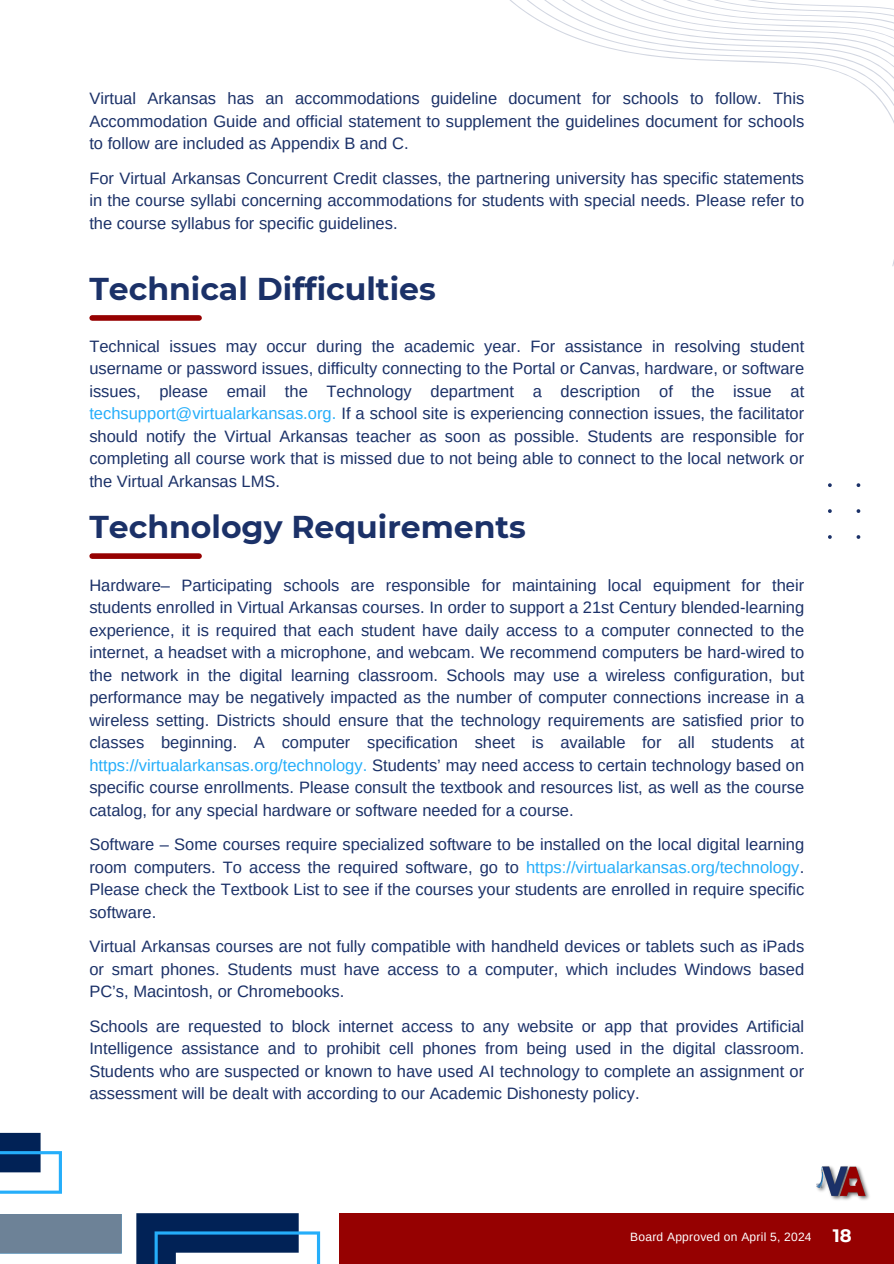
<style>
.page{position:relative;width:894px;height:1264px;background:#fff}
.page>*{position:absolute;margin:0;border:0;box-sizing:border-box;transform-origin:0 0}
.t1{font:700 31.5px "Montserrat";color:#1b3168}
.t2{font:700 18px "Montserrat";color:#fff}
.t3{font:16.5px/22.5px "Arimo";color:#1b3168;text-align:justify}
.t4{font:12px "Arimo";letter-spacing:.02em;color:#fff}
.s1{color:#25aefa}
</style>
<div class="page">
<svg style="left:136px;top:1213px;width:184px;height:50px"></svg>
<div style="left:339px;top:1213px;width:554px;height:50px;background:#960101"></div>
<div style="left:92px;top:315px;width:107px;height:6px;background:#960101"></div>
<img style="left:816px;top:1166px;width:54px;height:34px">
<svg style="left:0;top:1132px;width:121px;height:122px"></svg>
<div style="left:92px;top:553px;width:107px;height:6px;background:#960101"></div>
<svg style="left:828px;top:483px;width:3px;height:4px"></svg>
<svg style="left:856px;top:483px;width:4px;height:4px"></svg>
<svg style="left:828px;top:509px;width:3px;height:4px"></svg>
<svg style="left:856px;top:509px;width:4px;height:4px"></svg>
<svg style="left:538px;top:0;width:355px;height:266px"></svg>
<p class="t3" style="left:89px;top:87px;width:716px">Virtual Arkansas has an accommodations guideline document for schools to follow. This Accommodation Guide and official statement to supplement the guidelines document for schools to follow are included as Appendix B and C.</p>
<h2 class="t3" style="left:89px;top:167px;width:716px">For Virtual Arkansas Concurrent Credit classes, the partnering university has specific statements in the course syllabi concerning accommodations for students with special needs. Please refer to the course syllabus for specific guidelines.</h2>
<h2 class="t1" style="left:89px;top:269px;width:348px">Technical Difficulties</h2>
<h1 class="t3" style="left:89px;top:335px;width:716px">Technical issues may occur during the academic year. For assistance in resolving student username or password issues, difficulty connecting to the Portal or Canvas, hardware, or software issues, please email the Technology department a description of the issue at <span class="s1">techsupport@virtualarkansas.org.</span> If a school site is experiencing connection issues, the facilitator should notify the Virtual Arkansas teacher as soon as possible. Students are responsible for completing all course work that is missed due to not being able to connect to the local network or the Virtual Arkansas LMS.</h1>
<h1 class="t1" style="left:89px;top:507px;width:438px">Technology Requirements</h1>
<p class="t3" style="left:89px;top:573px;width:716px">Hardware– Participating schools are responsible for maintaining local equipment for their students enrolled in Virtual Arkansas courses. In order to support a 21st Century blended-learning experience, it is required that each student have daily access to a computer connected to the internet, a headset with a microphone, and webcam. We recommend computers be hard-wired to the network in the digital learning classroom. Schools may use a wireless configuration, but performance may be negatively impacted as the number of computer connections increase in a wireless setting. Districts should ensure that the technology requirements are satisfied prior to classes beginning. A computer specification sheet is available for all students at <span class="s1">https://virtualarkansas.org/technology.</span> Students’ may need access to certain technology based on specific course enrollments. Please consult the textbook and resources list, as well as the course catalog, for any special hardware or software needed for a course.</p>
<h2 class="t3" style="left:89px;top:833px;width:716px">Software – Some courses require specialized software to be installed on the local digital learning room computers. To access the required software, go to <span class="s1">https://virtualarkansas.org/technology</span>.<br>Please check the Textbook List to see if the courses your students are enrolled in require specific software.</h2>
<h2 class="t3" style="left:89px;top:935px;width:716px">Virtual Arkansas courses are not fully compatible with handheld devices or tablets such as iPads or smart phones. Students must have access to a computer, which includes Windows based PC’s, Macintosh, or Chromebooks.</h2>
<h2 class="t3" style="left:89px;top:1014px;width:716px">Schools are requested to block internet access to any website or app that provides Artificial Intelligence assistance and to prohibit cell phones from being used in the digital classroom.<br>Students who are suspected or known to have used AI technology to complete an assignment or assessment will be dealt with according to our Academic Dishonesty policy.</h2>
<p class="t4" style="left:630px;top:1230px;width:183px">Board Approved on April 5, 2024</p>
<h2 class="t2" style="left:832px;top:1224px;width:20px">18</h2>
</div>
